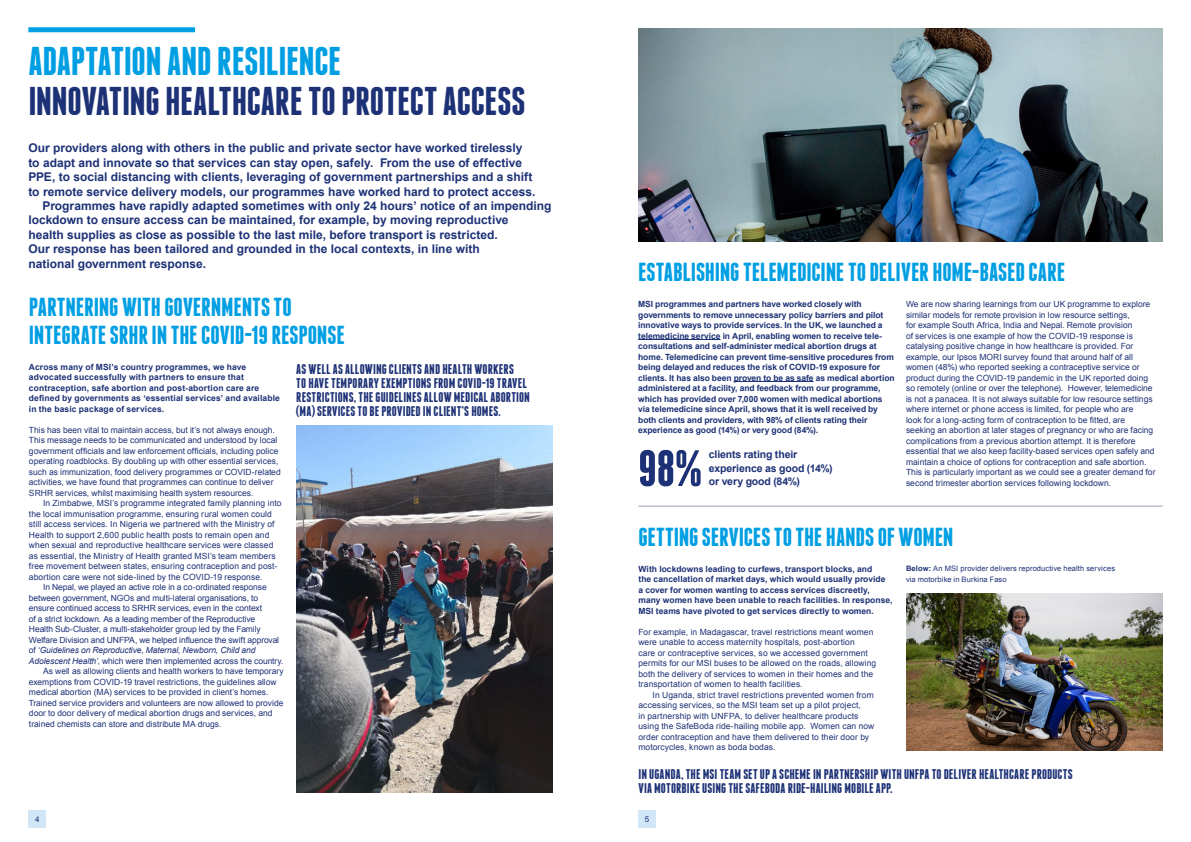
<style>
.page{position:relative;width:1191px;height:842px;background:#fff}
.page>*{position:absolute;margin:0;border:0;box-sizing:border-box;transform-origin:0 0}
.t1{font:700 51px "Franchise";color:#1d3176}
.t2{font:700 40px "Franchise";letter-spacing:-.01em;color:#1d3176}
.t3{font:700 40px "Franchise";letter-spacing:-.01em;color:#009fe3}
.t4{font:700 26px/28px "Franchise";letter-spacing:-.005em;color:#009fe3}
.t5{font:700 14px/14px "Franchise";letter-spacing:.01em;color:#1d3176}
.t6{font:700 12px "Arial";color:#1d3176}
.t7{font:700 10.5px/13.5px "Arial";letter-spacing:-.015em;color:#1d3176}
.t8{font:8.5px/10.5px "Arial";color:#1d3176}
.t9{font:700 8.5px/10.5px "Arial";color:#1d3176}
.t10{font:italic 8.5px "Arial";letter-spacing:-.01em;color:#1d3176}
.t11{font:8px "Arial";color:#1d3176}
.t12{font:7.5px/10.5px "Arial";letter-spacing:.015em;color:#1d3176}
.s1{font-style:normal}
.s2{font-style:italic}
.s3{font-weight:700}
</style>
<div class="page">
<hr style="left:638px;top:339px;width:82px;height:1px;background:#1d3176">
<hr style="left:733px;top:381px;width:80px;height:1px;background:#1d3176">
<img style="left:638px;top:28px;width:524px;height:214px">
<div style="left:28px;top:27px;width:167px;height:5px;background:#009fe3"></div>
<img style="left:906px;top:593px;width:256px;height:157px">
<img style="left:296px;top:425px;width:256px;height:367px">
<hr style="left:638px;top:506px;width:524px;height:1px;background:#1d3176">
<div style="left:29px;top:811px;width:17px;height:17px;background:#d1e7f7"></div>
<div style="left:638px;top:811px;width:17px;height:17px;background:#d1e7f7"></div>
<h2 class="t3" style="left:28px;top:43px;width:315px">ADAPTATION AND RESILIENCE</h2>
<h2 class="t2" style="left:28px;top:83px;width:498px">INNOVATING HEALTHCARE TO PROTECT ACCESS</h2>
<h3 class="t6" style="left:28px;top:140px;width:496px">Our providers along with others in the public and private sector have worked tirelessly</h3>
<h3 class="t6" style="left:28px;top:155px;width:495px">to adapt and innovate so that services can stay open, safely. From the use of effective</h3>
<h3 class="t6" style="left:28px;top:169px;width:506px">PPE, to social distancing with clients, leveraging of government partnerships and a shift</h3>
<h3 class="t6" style="left:28px;top:184px;width:508px">to remote service delivery models, our programmes have worked hard to protect access.</h3>
<h3 class="t6" style="left:43px;top:198px;width:510px">Programmes have rapidly adapted sometimes with only 24 hours’ notice of an impending</h3>
<h3 class="t6" style="left:28px;top:212px;width:481px">lockdown to ensure access can be maintained, for example, by moving reproductive</h3>
<h3 class="t6" style="left:28px;top:227px;width:471px">health supplies as close as possible to the last mile, before transport is restricted.</h3>
<h3 class="t6" style="left:28px;top:241px;width:453px">Our response has been tailored and grounded in the local contexts, in line with</h3>
<h3 class="t6" style="left:28px;top:256px;width:179px">national government response.</h3>
<h3 class="t4" style="left:29px;top:292px;width:317px">PARTNERING WITH GOVERNMENTS TO<br>INTEGRATE SRHR IN THE COVID-19 RESPONSE</h3>
<p class="t9" style="left:29px;top:362px;width:252px">Across many of MSI’s country programmes, we have advocated successfully with partners to ensure that contraception, safe abortion and post-abortion care are defined by governments as ‘essential services’ and available in the basic package of services.</p>
<p class="t8" style="left:29px;top:424px;width:253px">This has been vital to maintain access, but it’s not always enough.<br>This message needs to be communicated and understood by local government officials and law enforcement officials, including police operating roadblocks. By doubling up with other essential services, such as immunization, food delivery programmes or COVID-related activities, we have found that programmes can continue to deliver SRHR services, whilst maximising health system resources.</p>
<p class="t8" style="left:43px;top:498px;width:240px">In Zimbabwe, MSI’s programme integrated family planning into</p>
<p class="t8" style="left:29px;top:508px;width:244px">the local immunisation programme, ensuring rural women could</p>
<p class="t8" style="left:29px;top:519px;width:247px">still access services. In Nigeria we partnered with the Ministry of</p>
<p class="t8" style="left:29px;top:529px;width:242px">Health to support 2,600 public health posts to remain open and</p>
<p class="t8" style="left:29px;top:540px;width:246px">when sexual and reproductive healthcare services were classed</p>
<p class="t8" style="left:29px;top:550px;width:248px">as essential, the Ministry of Health granted MSI’s team members</p>
<p class="t8" style="left:29px;top:561px;width:250px">free movement between states, ensuring contraception and post-</p>
<p class="t8" style="left:29px;top:571px;width:235px">abortion care were not side-lined by the COVID-19 response.</p>
<p class="t8" style="left:43px;top:582px;width:225px">In Nepal, we played an active role in a co-ordinated response</p>
<p class="t8" style="left:29px;top:592px;width:231px">between government, NGOs and multi-lateral organisations, to</p>
<p class="t8" style="left:29px;top:603px;width:235px">ensure continued access to SRHR services, even in the context</p>
<p class="t8" style="left:29px;top:613px;width:228px">of a strict lockdown. As a leading member of the Reproductive</p>
<p class="t8" style="left:29px;top:624px;width:233px">Health Sub-Cluster, a multi-stakeholder group led by the Family</p>
<p class="t8" style="left:29px;top:634px;width:252px">Welfare Division and UNFPA, we helped influence the swift approval</p>
<p class="t10" style="left:29px;top:644px;width:228px"><span class="s1">of</span> ‘Guidelines on Reproductive, Maternal, Newborn, Child and</p>
<p class="t8" style="left:29px;top:655px;width:256px"><span class="s2">Adolescent Health’</span>, which were then implemented across the country.</p>
<p class="t8" style="left:43px;top:666px;width:242px">As well as allowing clients and health workers to have temporary</p>
<p class="t8" style="left:29px;top:676px;width:249px">exemptions from COVID-19 travel restrictions, the guidelines allow</p>
<p class="t8" style="left:29px;top:687px;width:241px">medical abortion (MA) services to be provided in client’s homes.</p>
<p class="t8" style="left:29px;top:697px;width:256px">Trained service providers and volunteers are now allowed to provide</p>
<p class="t8" style="left:29px;top:708px;width:245px">door to door delivery of medical abortion drugs and services, and</p>
<p class="t8" style="left:29px;top:718px;width:194px">trained chemists can store and distribute MA drugs.</p>
<h3 class="t5" style="left:296px;top:362px;width:235px">AS WELL AS ALLOWING CLIENTS AND HEALTH WORKERS<br>TO HAVE TEMPORARY EXEMPTIONS FROM COVID-19 TRAVEL RESTRICTIONS, THE GUIDELINES ALLOW MEDICAL ABORTION (MA) SERVICES TO BE PROVIDED IN CLIENT’S HOMES.</h3>
<h3 class="t4" style="left:638px;top:258px;width:428px">ESTABLISHING TELEMEDICINE TO DELIVER HOME-BASED CARE</h3>
<p class="t9" style="left:638px;top:299px;width:258px">MSI programmes and partners have worked closely with governments to remove unnecessary policy barriers and pilot innovative ways to provide services. In the UK, we launched a telemedicine service in April, enabling women to receive tele&shy;consultations and self-administer medical abortion drugs at home. Telemedicine can prevent time-sensitive procedures from being delayed and reduces the risk of COVID-19 exposure for clients. It has also been proven to be as safe as medical abortion administered at a facility, and feedback from our programme, which has provided over 7,000 women with medical abortions via telemedicine since April, shows that it is well received by both clients and providers, with 98% of clients rating their experience as good (14%) or very good (84%).</p>
<p class="t8" style="left:906px;top:299px;width:251px">We are now sharing learnings from our UK programme to explore similar models for remote provision in low resource settings,<br>for example South Africa, India and Nepal. Remote provision<br>of services is one example of how the COVID-19 response is catalysing positive change in how healthcare is provided. For example, our Ipsos MORI survey found that around half of all women (48%) who reported seeking a contraceptive service or product during the COVID-19 pandemic in the UK reported doing so remotely (online or over the telephone). However, telemedicine is not a panacea. It is not always suitable for low resource settings where internet or phone access is limited, for people who are<br>look for a long-acting form of contraception to be fitted, are seeking an abortion at later stages of pregnancy or who are facing complications from a previous abortion attempt. It is therefore essential that we also keep facility-based services open safely and maintain a choice of options for contraception and safe abortion.<br>This is particularly important as we could see a greater demand for second trimester abortion services following lockdown.</p>
<h1 class="t1" style="left:638px;top:444px;width:66px">98%</h1>
<p class="t7" style="left:709px;top:448px;width:125px">clients rating their experience as good (14%)</p>
<p class="t7" style="left:709px;top:475px;width:92px">or very good (84%)</p>
<h3 class="t4" style="left:638px;top:523px;width:317px">GETTING SERVICES TO THE HANDS OF WOMEN</h3>
<p class="t9" style="left:638px;top:564px;width:256px">With lockdowns leading to curfews, transport blocks, and<br>the cancellation of market days, which would usually provide<br>a cover for women wanting to access services discreetly, many women have been unable to reach facilities. In response, MSI teams have pivoted to get services directly to women.</p>
<p class="t8" style="left:638px;top:627px;width:239px">For example, in Madagascar, travel restrictions meant women were unable to access maternity hospitals, post-abortion<br>care or contraceptive services, so we accessed government permits for our MSI buses to be allowed on the roads, allowing both the delivery of services to women in their homes and the transportation of women to health facilities.</p>
<p class="t8" style="left:638px;top:689px;width:237px;text-indent:14px">In Uganda, strict travel restrictions prevented women from accessing services, so the MSI team set up a pilot project,<br>in partnership with UNFPA, to deliver healthcare products using the SafeBoda ride-hailing mobile app. Women can now order contraception and have them delivered to their door by motorcycles, known as boda bodas.</p>
<h3 class="t5" style="left:638px;top:767px;width:436px">IN UGANDA, THE MSI TEAM SET UP A SCHEME IN PARTNERSHIP WITH UNFPA TO DELIVER HEALTHCARE PRODUCTS<br>VIA MOTORBIKE USING THE SAFEBODA RIDE-HAILING MOBILE APP.</h3>
<p class="t12" style="left:906px;top:563px;width:211px"><span class="s3">Below:</span> An MSI provider delivers reproductive health services via motorbike in Burkina Faso</p>
<p class="t11" style="left:35px;top:814px;width:6px">4</p>
<p class="t11" style="left:645px;top:814px;width:6px">5</p>
</div>
